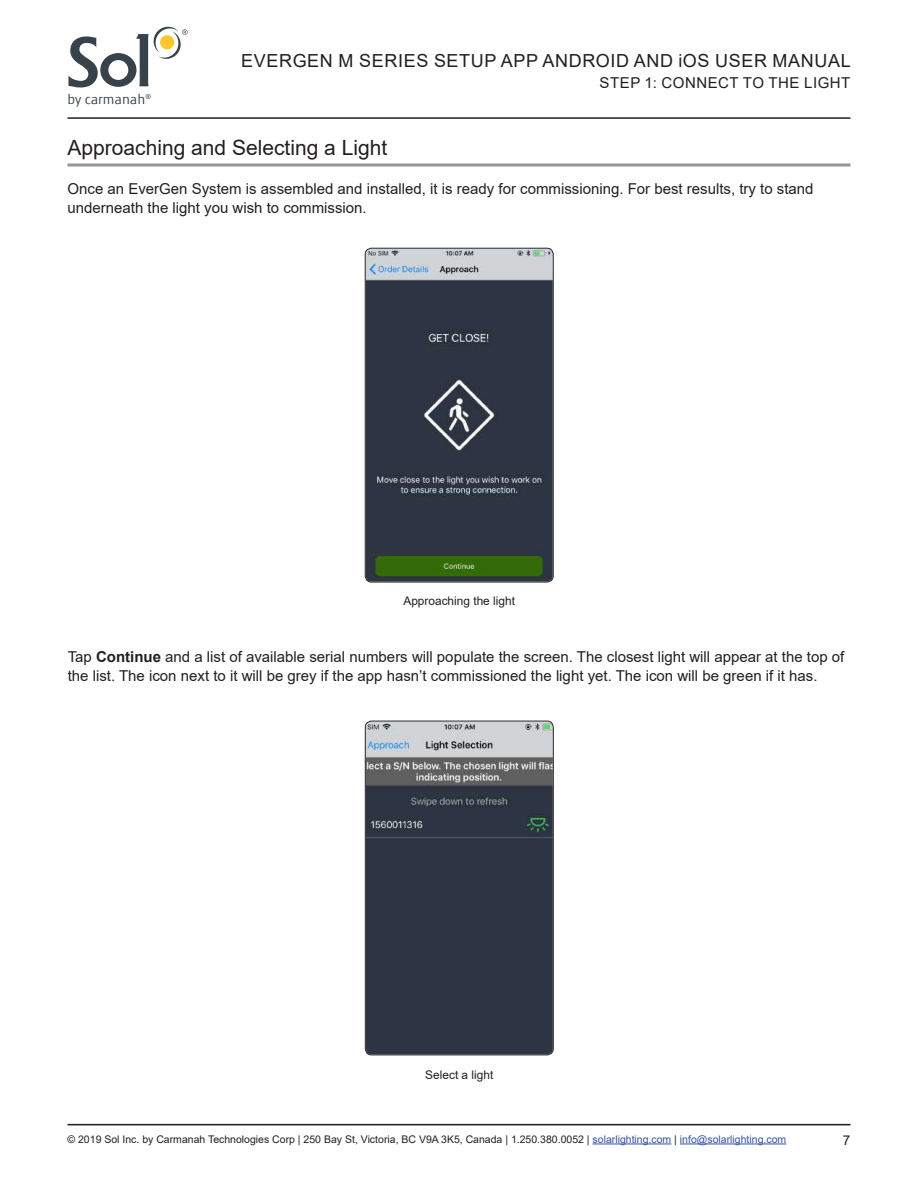
<style>
.page{position:relative;width:918px;height:1188px;background:#fff}
.page>*{position:absolute;margin:0;border:0;box-sizing:border-box;transform-origin:0 0}
.t1{font:21px "Arial";color:#231f20}
.t2{font:18px "Arial";letter-spacing:.035em;color:#231f20}
.t3{font:15px/19.5px "Arial";color:#231f20}
.t4{font:14.55px "Globale";color:#37424a}
.t5{font:13.5px "Arial";color:#231f20}
.t6{font:11.85px "Arial";color:#231f20}
.t7{font:10.5px "Arial";color:#231f20}
.s1{font-weight:700}
.s2{color:#3251a3}
</style>
<div class="page">
<hr style="left:68px;top:1124px;width:782px;height:1px;background:#231f20">
<hr style="left:68px;top:117px;width:782px;height:2px;background:#231f20">
<svg style="left:68px;top:27px;width:120px;height:61px"></svg>
<hr style="left:593px;top:1144px;width:78px;height:1px;background:#3251a3">
<hr style="left:680px;top:1144px;width:106px;height:1px;background:#3251a3">
<img style="left:366px;top:249px;width:186px;height:332px">
<div style="left:365px;top:248px;width:189px;height:335px;border:1px solid #231f20;border-radius:6px"></div>
<hr style="left:68px;top:164px;width:782px;height:2px;background:#939598">
<img style="left:366px;top:722px;width:187px;height:332px">
<div style="left:365px;top:721px;width:189px;height:334px;border:1px solid #231f20;border-radius:6px"></div>
<p class="t4" style="left:68px;top:91px;width:85px">by carmanah<sup>®</sup></p>
<p class="t2" style="left:241px;top:49px;width:611px">EVERGEN M SERIES SETUP APP ANDROID AND iOS USER MANUAL</p>
<p class="t3" style="left:600px;top:73px;width:22px">Step</p>
<p class="t3" style="left:645px;top:73px;width:41px">1: Connect</p>
<p class="t3" style="left:743px;top:73px;width:104px">to the Light</p>
<h1 class="t1" style="left:68px;top:133px;width:321px">Approaching and Selecting a Light</h1>
<p class="t3" style="left:68px;top:178px;width:748px">Once an EverGen System is assembled and installed, it is ready for commissioning. For best results, try to stand underneath the light you wish to commission.</p>
<p class="t6" style="left:403px;top:593px;width:113px">Approaching the light</p>
<p class="t3" style="left:68px;top:646px;width:778px">Tap <span class="s1">Continue</span> and a list of available serial numbers will populate the screen. The closest light will appear at the top of the list. The icon next to it will be grey if the app hasn’t commissioned the light yet. The icon will be green if it has.</p>
<p class="t6" style="left:425px;top:1066px;width:70px">Select a light</p>
<p class="t7" style="left:68px;top:1132px;width:720px">© 2019 Sol Inc. by Carmanah Technologies Corp | 250 Bay St, Victoria, BC V9A 3K5, Canada | 1.250.380.0052 | <span class="s2">solarlighting.com</span> | <span class="s2">info@solarlighting.com</span></p>
<p class="t5" style="left:843px;top:1131px;width:9px">7</p>
</div>
